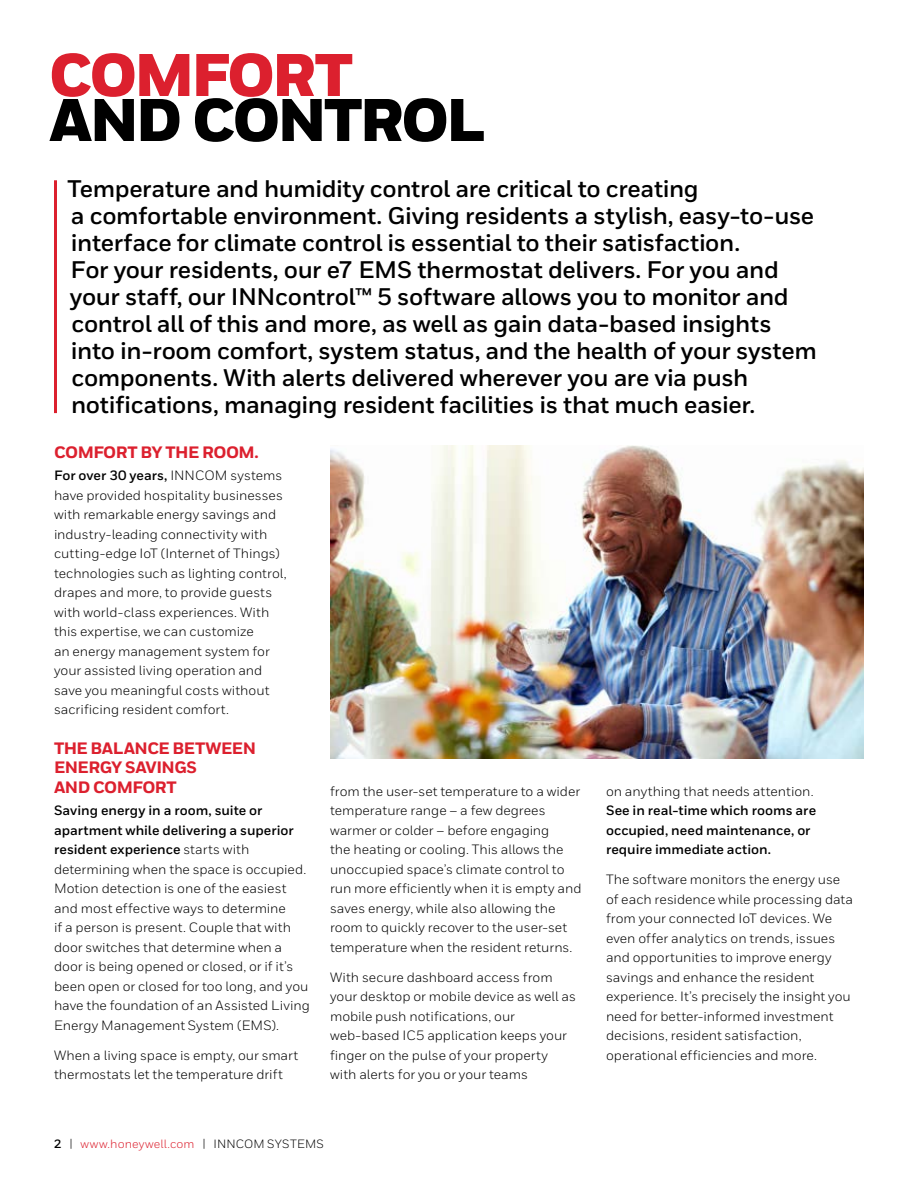
<style>
.page{position:relative;width:918px;height:1188px;background:#fff}
.page>*{position:absolute;margin:0;border:0;box-sizing:border-box;transform-origin:0 0}
.t1{font:900 60px "Honeywell Sans";letter-spacing:-.05em;color:#000}
.t2{font:900 60px "Honeywell Sans";letter-spacing:-.045em;color:#dc202e}
.t3{font:700 24px/27px "Honeywell Sans";letter-spacing:-.015em;color:#000}
.t4{font:800 16.5px/19.5px "Honeywell Sans";letter-spacing:-.03em;color:#dc202e}
.t5{font:13.5px/19.5px "Honeywell Sans";color:#000}
.t6{font:700 13.5px/19.5px "Honeywell Sans";color:#000}
.t7{font:12px "Honeywell Sans";letter-spacing:.01em;color:#dc202e}
.s1{font-weight:700}
.s2{font-weight:700;color:#000}
.s3{color:#000}
</style>
<div class="page">
<hr style="left:54px;top:180px;width:3px;height:233px;background:#dc202e">
<img style="left:330px;top:445px;width:534px;height:313px">
<h1 class="t2" style="left:49px;top:38px;width:306px">COMFORT</h1>
<h1 class="t1" style="left:49px;top:83px;width:438px">AND CONTROL</h1>
<p class="t3" style="left:68px;top:176px;width:751px">Temperature and humidity control are critical to creating<br>a comfortable environment. Giving residents a stylish, easy-to-use interface for climate control is essential to their satisfaction.<br>For your residents, our e7 EMS thermostat delivers. For you and your staff, our INNcontrol™ 5 software allows you to monitor and control all of this and more, as well as gain data-based insights into in-room comfort, system status, and the health of your system components. With alerts delivered wherever you are via push notifications, managing resident facilities is that much easier.</p>
<p class="t4" style="left:54px;top:443px;width:206px">COMFORT BY THE ROOM.</p>
<p class="t5" style="left:54px;top:466px;width:234px"><span class="s1">For over 30 years,</span> INNCOM systems have provided hospitality businesses with remarkable energy savings and industry-leading connectivity with cutting-edge IoT (Internet of Things) technologies such as lighting control, drapes and more, to provide guests with world-class experiences. With this expertise, we can customize<br>an energy management system for your assisted living operation and save you meaningful costs without sacrificing resident comfort.</p>
<p class="t4" style="left:54px;top:739px;width:204px">THE BALANCE BETWEEN<br>ENERGY SAVINGS<br>AND COMFORT</p>
<p class="t5" style="left:54px;top:801px;width:257px"><span class="s1">Saving energy in a room, suite or apartment while delivering a superior resident experience</span> starts with determining when the space is occupied.<br>Motion detection is one of the easiest and most effective ways to determine<br>if a person is present. Couple that with door switches that determine when a door is being opened or closed, or if it’s been open or closed for too long, and you have the foundation of an Assisted Living Energy Management System (EMS).</p>
<p class="t5" style="left:54px;top:1045px;width:246px">When a living space is empty, our smart thermostats let the temperature drift</p>
<p class="t5" style="left:330px;top:781px;width:253px">from the user-set temperature to a wider temperature range – a few degrees warmer or colder – before engaging<br>the heating or cooling. This allows the unoccupied space’s climate control to run more efficiently when it is empty and saves energy, while also allowing the room to quickly recover to the user-set temperature when the resident returns.</p>
<p class="t5" style="left:330px;top:967px;width:247px">With secure dashboard access from your desktop or mobile device as well as mobile push notifications, our web-based IC5 application keeps your finger on the pulse of your property with alerts for you or your teams</p>
<p class="t7" style="left:54px;top:1136px;width:271px"><span class="s2">2</span> <span class="s3">|</span> www.honeywell.com <span class="s3">| INNCOM SYSTEMS</span></p>
<p class="t5" style="left:606px;top:781px;width:209px">on anything that needs attention.</p>
<p class="t6" style="left:606px;top:801px;width:212px">See in real-time which rooms are occupied, need maintenance, or require immediate action.</p>
<p class="t5" style="left:606px;top:870px;width:249px">The software monitors the energy use of each residence while processing data from your connected IoT devices. We even offer analytics on trends, issues and opportunities to improve energy savings and enhance the resident experience. It’s precisely the insight you need for better-informed investment decisions, resident satisfaction, operational efficiencies and more.</p>
</div>
